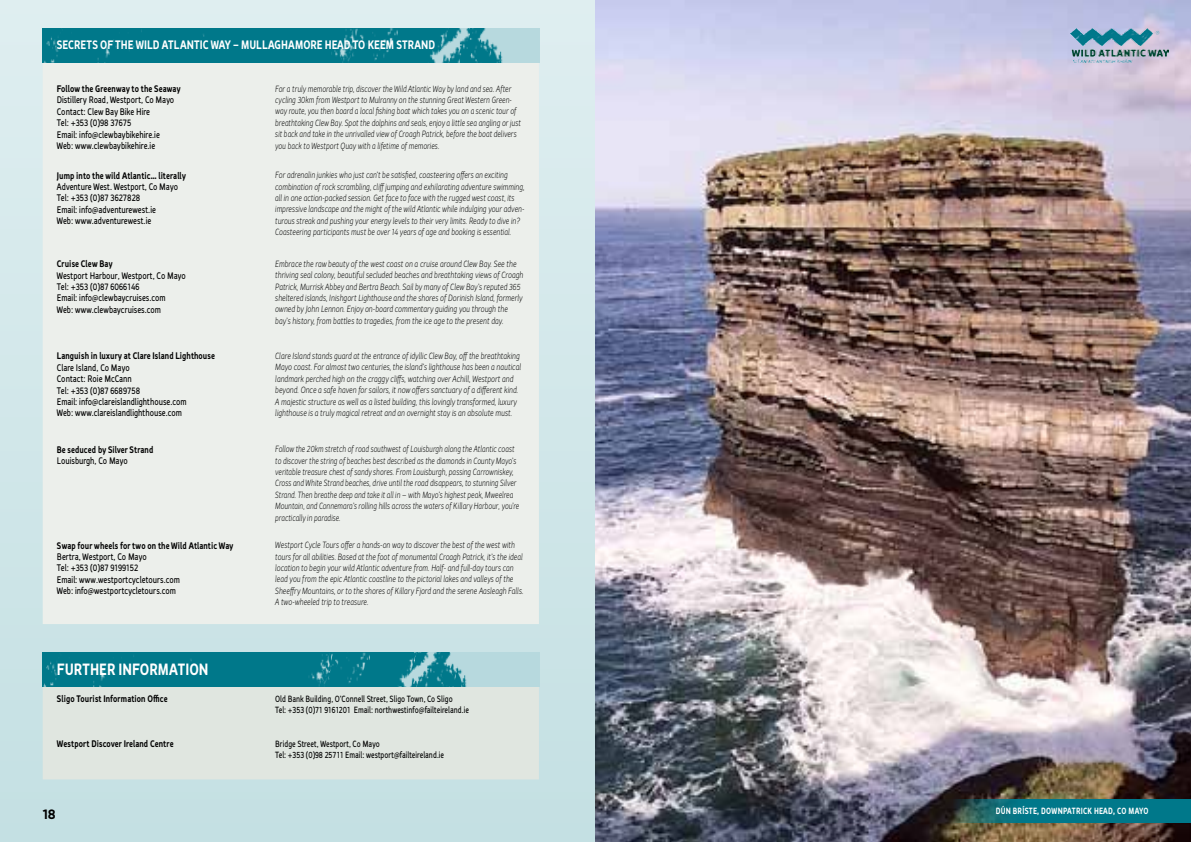
<style>
.page{position:relative;width:1191px;height:842px;background:#fff}
.page>*{position:absolute;margin:0;border:0;box-sizing:border-box;transform-origin:0 0}
.t1{font:700 16.3px "Orga";letter-spacing:.01em;color:#fff;scale:.83 1}
.t2{font:700 14px "Orga";color:#000}
.t3{font:700 12.2px "Orga";letter-spacing:.015em;color:#fff;scale:.83 1}
.t4{font:500 9.5px/11.4px "Orga";color:#000;scale:.85 1}
.t5{font:700 9.5px "Orga";letter-spacing:.01em;color:#000;scale:.85 1}
.t6{font:italic 300 9px/11.4px "Orga";color:#000;scale:.85 1}
.t7{font:italic 300 9px/11.4px "Orga";color:#000;scale:.84 1}
.t8{font:italic 300 9px/11.4px "Orga";color:#000;scale:.82 1}
.t9{font:italic 300 9px/11.4px "Orga";color:#000;scale:.83 1}
.t10{font:500 9px/11.4px "Orga";color:#000;scale:.83 1}
.t11{font:700 9px "Orga";letter-spacing:.035em;color:#fff;scale:.8 1}
</style>
<div class="page">
<div style="left:0;top:0;width:595px;height:842px;background:linear-gradient(to bottom,#deeef0,#c4e0e3)"></div>
<svg style="left:43px;top:28px;width:496px;height:1px"></svg>
<div style="left:43px;top:63px;width:496px;height:561px;background:#ecefeb"></div>
<img style="left:43px;top:29px;width:496px;height:34px">
<svg style="left:43px;top:652px;width:496px;height:1px"></svg>
<div style="left:43px;top:687px;width:496px;height:92px;background:#e0e6e0"></div>
<img style="left:43px;top:653px;width:496px;height:34px">
<img style="left:595px;top:0;width:596px;height:842px">
<svg style="left:785px;top:799px;width:406px;height:23px;background:#225f6e"></svg>
<img style="left:1071px;top:28px;width:97px;height:34px">
<h3 class="t3" style="left:57px;top:38px;width:242px">SECRETS OF THE WILD ATLANTIC WAY – Mullaghamore</h3>
<h3 class="t3" style="left:325px;top:38px;width:69px">HEAD to Keem</h3>
<h3 class="t3" style="left:396px;top:38px;width:16px">Strand</h3>
<p class="t5" style="left:57px;top:83px;width:147px">Follow the Greenway to the Seaway</p>
<p class="t4" style="left:57px;top:94px;width:140px">Distillery Road, Westport, Co Mayo<br>Contact: Clew Bay Bike Hire<br>Tel: +353 (0)98 37675<br>Email: info@clewbaybikehire.ie<br>Web: www.clewbaybikehire.ie</p>
<p class="t9" style="left:275px;top:83px;width:297px">For a truly memorable trip, discover the Wild Atlantic Way by land and sea. After cycling 30km from Westport to Mulranny on the stunning Great Western Green&shy;way route, you then board a local fishing boat which takes you on a scenic tour of breathtaking Clew Bay. Spot the dolphins and seals, enjoy a little sea angling or just sit back and take in the unrivalled view of Croagh Patrick, before the boat delivers you back to Westport Quay with a lifetime of memories.</p>
<p class="t5" style="left:57px;top:170px;width:153px">Jump into the wild Atlantic… literally</p>
<p class="t4" style="left:57px;top:181px;width:144px">Adventure West. Westport, Co Mayo<br>Tel: +353 (0)87 3627828<br>Email: info@adventurewest.ie<br>Web: www.adventurewest.ie</p>
<p class="t7" style="left:275px;top:169px;width:298px">For adrenalin junkies who just can’t be satisfied, coasteering offers an exciting combination of rock scrambling, cliff jumping and exhilarating adventure swimming, all in one action-packed session. Get face to face with the rugged west coast, its impressive landscape and the might of the wild Atlantic while indulging your adven&shy;turous streak and pushing your energy levels to their very limits. Ready to dive in?<br>Coasteering participants must be over 14 years of age and booking is essential.</p>
<p class="t5" style="left:57px;top:258px;width:67px">Cruise Clew Bay</p>
<p class="t4" style="left:57px;top:269px;width:153px">Westport Harbour, Westport, Co Mayo<br>Tel: +353 (0)87 6066146<br>Email: info@clewbaycruises.com<br>Web: www.clewbaycruises.com</p>
<p class="t6" style="left:275px;top:258px;width:294px">Embrace the raw beauty of the west coast on a cruise around Clew Bay. See the thriving seal colony, beautiful secluded beaches and breathtaking views of Croagh Patrick, Murrisk Abbey and Bertra Beach. Sail by many of Clew Bay’s reputed 365 sheltered islands, Inishgort Lighthouse and the shores of Dorinish Island, formerly owned by John Lennon. Enjoy on-board commentary guiding you through the bay’s history, from battles to tragedies, from the ice age to the present day.</p>
<p class="t5" style="left:57px;top:350px;width:188px">Languish in luxury at Clare Island Lighthouse</p>
<p class="t4" style="left:57px;top:361px;width:154px">Clare Island, Co Mayo<br>Contact: Roie McCann<br>Tel: +353 (0)87 6689758<br>Email: info@clareislandlighthouse.com<br>Web: www.clareislandlighthouse.com</p>
<p class="t6" style="left:275px;top:350px;width:291px">Clare Island stands guard at the entrance of idyllic Clew Bay, off the breathtaking Mayo coast. For almost two centuries, the island’s lighthouse has been a nautical landmark perched high on the craggy cliffs, watching over Achill, Westport and beyond. Once a safe haven for sailors, it now offers sanctuary of a different kind.<br>A majestic structure as well as a listed building, this lovingly transformed, luxury lighthouse is a truly magical retreat and an overnight stay is an absolute must.</p>
<p class="t5" style="left:57px;top:443px;width:115px">Be seduced by Silver Strand</p>
<p class="t4" style="left:57px;top:455px;width:85px">Louisburgh, Co Mayo</p>
<p class="t8" style="left:275px;top:443px;width:299px">Follow the 20km stretch of road southwest of Louisburgh along the Atlantic coast to discover the string of beaches best described as the diamonds in County Mayo’s veritable treasure chest of sandy shores. From Louisburgh, passing Carrowniskey, Cross and White Strand beaches, drive until the road disappears, to stunning Silver Strand. Then breathe deep and take it all in – with Mayo’s highest peak, Mweelrea Mountain, and Connemara’s rolling hills across the waters of Killary Harbour, you’re practically in paradise.</p>
<p class="t5" style="left:57px;top:539px;width:209px">Swap four wheels for two on the Wild Atlantic Way</p>
<p class="t4" style="left:57px;top:551px;width:146px">Bertra, Westport, Co Mayo<br>Tel: +353 (0)87 9199152<br>Email: www.westportcycletours.com<br>Web: info@westportcycletours.com</p>
<p class="t7" style="left:275px;top:539px;width:297px">Westport Cycle Tours offer a hands-on way to discover the best of the west with tours for all abilities. Based at the foot of monumental Croagh Patrick, it’s the ideal location to begin your wild Atlantic adventure from. Half- and full-day tours can lead you from the epic Atlantic coastline to the pictorial lakes and valleys of the Sheeffry Mountains, or to the shores of Killary Fjord and the serene Aasleagh Falls.<br>A two-wheeled trip to treasure.</p>
<h1 class="t1" style="left:57px;top:660px;width:184px">FURTHER INFORMATION</h1>
<p class="t5" style="left:57px;top:693px;width:132px">Sligo Tourist Information Office</p>
<p class="t10" style="left:275px;top:692px;width:235px">Old Bank Building, O’Connell Street, Sligo Town, Co Sligo<br>Tel: +353 (0)71 9161201 Email: northwestinfo@failteireland.ie</p>
<p class="t5" style="left:57px;top:738px;width:139px">Westport Discover Ireland Centre</p>
<p class="t10" style="left:275px;top:738px;width:205px">Bridge Street, Westport, Co Mayo<br>Tel: +353 (0)98 25711 Email: westport@failteireland.ie</p>
<h2 class="t2" style="left:43px;top:806px;width:15px">18</h2>
<p class="t11" style="left:995px;top:805px;width:70px">Dún Bríste, Downpatrick</p>
<p class="t11" style="left:1094px;top:805px;width:68px">Head, Co Mayo</p>
</div>
